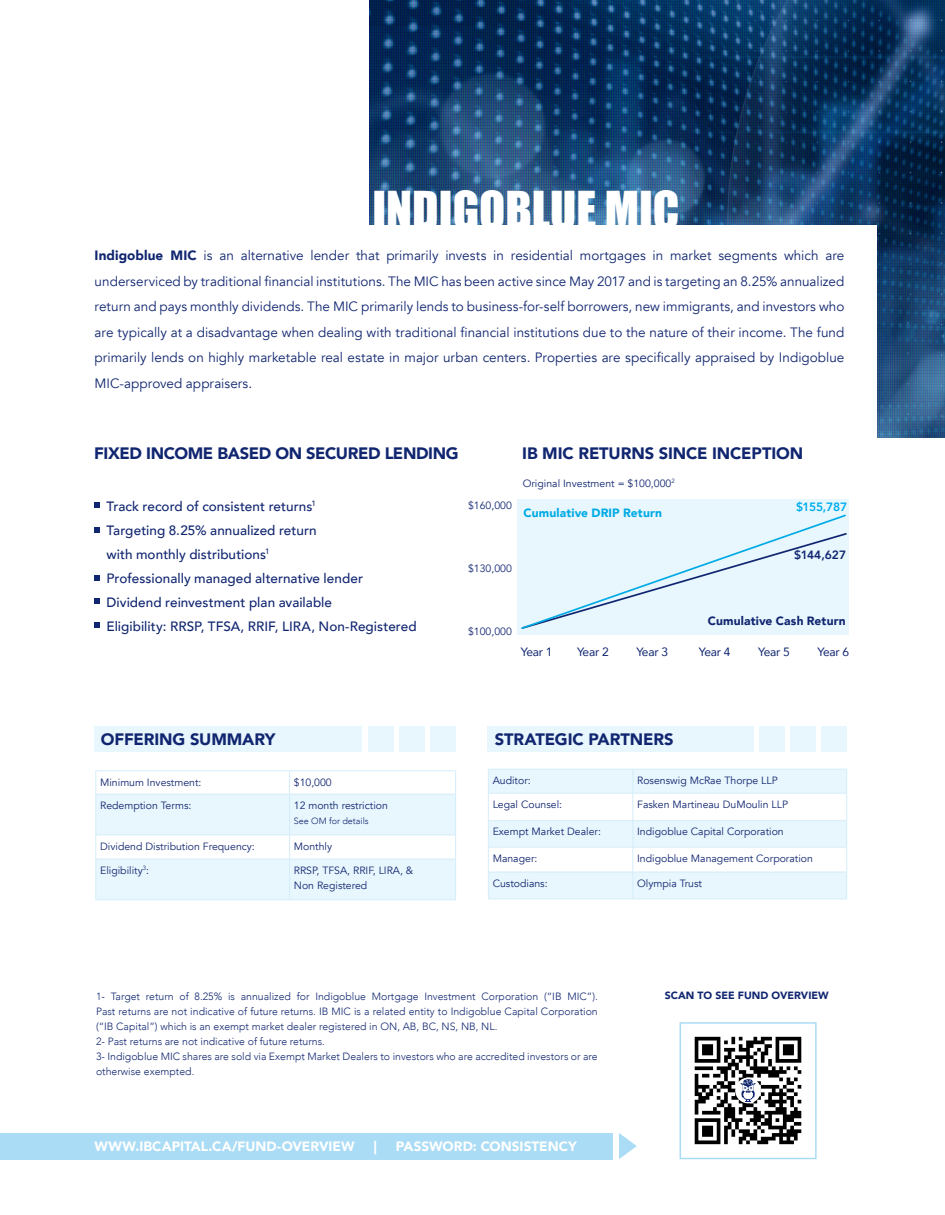
<style>
.page{position:relative;width:945px;height:1215px;background:#fff}
.page>*{position:absolute;margin:0;border:0;box-sizing:border-box;transform-origin:0 0}
.TITLE_1{font:48px "Impact";color:#fff}
.SMALL_TITLES{font:900 16.5px "Avenir";letter-spacing:-.01em;color:#112670}
.TEXT{font:13.5px/25.5px "Avenir";color:#112670;text-align:justify}
.TEXT-2{font:500 13.5px/24px "Avenir";letter-spacing:.005em;color:#112670}
.TEXT-3{font:900 13.5px "Avenir";color:#fff}
.Text{font:12px "Avenir";letter-spacing:-.02em;color:#112670}
.SMALL_TEXT{font:900 12px "Avenir";letter-spacing:.01em;color:#00abe5}
.SMALL_TEXT-2{font:900 12px "Avenir";letter-spacing:.015em;color:#112670}
.SMALL_TEXT-3{font:800 12px "Avenir";letter-spacing:-.02em;color:#00aeef}
.SMALL_TEXT-4{font:800 12px "Avenir";letter-spacing:-.005em;color:#112670}
.FOOTNOTE{font:300 10.5px/15px "Avenir";color:#112670;text-align:justify}
.FOOTNOTE-2{font:10.5px/15px "Avenir";color:#112670}
.FOOTNOTE-3{font:900 10.5px "Avenir";color:#112670}
.FOOTNOTE-4{font:300 9px "Avenir";color:#112670}
.s1{font-weight:900}
</style>
<div class="page">
<img style="left:370px;top:0;width:575px;height:438px">
<div style="left:68px;top:225px;width:810px;height:843px;background:#fff"></div>
<img style="left:694px;top:1036px;width:108px;height:109px">
<div style="left:680px;top:1022px;width:137px;height:137px;border:2px solid #aadcf6"></div>
<svg style="left:94px;top:502px;width:6px;height:6px"></svg>
<svg style="left:94px;top:527px;width:6px;height:5px"></svg>
<svg style="left:94px;top:575px;width:6px;height:5px"></svg>
<svg style="left:94px;top:599px;width:6px;height:5px"></svg>
<svg style="left:94px;top:622px;width:6px;height:5px"></svg>
<div style="left:94px;top:726px;width:268px;height:25px;background:#e8f6fd"></div>
<div style="left:368px;top:726px;width:25px;height:25px;background:#e8f6fd"></div>
<div style="left:399px;top:726px;width:26px;height:25px;background:#e8f6fd"></div>
<div style="left:430px;top:726px;width:26px;height:25px;background:#e8f6fd"></div>
<div style="left:487px;top:726px;width:266px;height:25px;background:#e8f6fd"></div>
<div style="left:759px;top:726px;width:26px;height:25px;background:#e8f6fd"></div>
<div style="left:790px;top:726px;width:26px;height:25px;background:#e8f6fd"></div>
<div style="left:821px;top:726px;width:26px;height:25px;background:#e8f6fd"></div>
<div style="left:0;top:1133px;width:613px;height:26px;background:#aadcf6"></div>
<div style="left:735px;top:1078px;width:26px;height:25px;background:#fff;border-radius:50%"></div>
<svg style="left:740px;top:1079px;width:16px;height:23px"></svg>
<div style="left:518px;top:499px;width:331px;height:136px;background:#e8f6fd"></div>
<svg style="left:521px;top:514px;width:326px;height:115px"></svg>
<svg style="left:96px;top:771px;width:360px;height:129px"></svg>
<hr style="left:96px;top:859px;width:194px;height:1px;background:#d4edfa">
<hr style="left:96px;top:859px;width:1px;height:41px;background:#d4edfa">
<hr style="left:290px;top:859px;width:166px;height:1px;background:#d4edfa">
<hr style="left:289px;top:859px;width:1px;height:41px;background:#d4edfa">
<hr style="left:455px;top:859px;width:1px;height:41px;background:#d4edfa">
<hr style="left:96px;top:900px;width:194px;height:1px;background:#d4edfa">
<hr style="left:290px;top:900px;width:166px;height:1px;background:#d4edfa">
<svg style="left:488px;top:769px;width:359px;height:130px"></svg>
<hr style="left:488px;top:899px;width:145px;height:1px;background:#d4edfa">
<hr style="left:633px;top:899px;width:214px;height:1px;background:#d4edfa">
<svg style="left:619px;top:1133px;width:18px;height:26px"></svg>
<p class="TITLE_1" style="left:372px;top:173px;width:309px">INDIGOBLUE MIC</p>
<p class="TEXT" style="left:95px;top:243px;width:751px"><span class="s1">Indigoblue MIC</span> is an alternative lender that primarily invests in residential mortgages in market segments which are underserviced by traditional financial institutions. The MIC has been active since May 2017 and is targeting an 8.25% annualized return and pays monthly dividends. The MIC primarily lends to business-for-self borrowers, new immigrants, and investors who are typically at a disadvantage when dealing with traditional financial institutions due to the nature of their income. The fund primarily lends on highly marketable real estate in major urban centers. Properties are specifically appraised by Indigoblue MIC-approved appraisers.</p>
<p class="SMALL_TITLES" style="left:94px;top:439px;width:366px">FIXED INCOME BASED ON SECURED LENDING</p>
<p class="SMALL_TITLES" style="left:522px;top:439px;width:283px">IB MIC RETURNS SINCE INCEPTION</p>
<p class="TEXT-2" style="left:106px;top:493px;width:312px">Track record of consistent returns<sup>1<br></sup>Targeting 8.25% annualized return<br>with monthly distributions<sup>1<br></sup>Professionally managed alternative lender Dividend reinvestment plan available<br>Eligibility: RRSP, TFSA, RRIF, LIRA, Non-Registered</p>
<p class="FOOTNOTE-2" style="left:468px;top:498px;width:45px">$160,000</p>
<p class="FOOTNOTE-2" style="left:523px;top:476px;width:154px">Original Investment = $100,000<sup>2</sup></p>
<p class="SMALL_TEXT" style="left:523px;top:503px;width:140px">Cumulative DRIP Return</p>
<p class="FOOTNOTE-2" style="left:468px;top:561px;width:45px">$130,000</p>
<p class="SMALL_TEXT-3" style="left:796px;top:497px;width:52px">$155,787</p>
<p class="SMALL_TEXT-4" style="left:794px;top:545px;width:53px">$144,627</p>
<p class="FOOTNOTE-2" style="left:468px;top:624px;width:45px">$100,000</p>
<p class="SMALL_TEXT-2" style="left:708px;top:610px;width:139px">Cumulative Cash Return</p>
<p class="Text" style="left:521px;top:642px;width:33px">Year 1</p>
<p class="Text" style="left:577px;top:642px;width:33px">Year 2</p>
<p class="Text" style="left:636px;top:642px;width:33px">Year 3</p>
<p class="Text" style="left:699px;top:642px;width:33px">Year 4</p>
<p class="Text" style="left:758px;top:642px;width:33px">Year 5</p>
<p class="Text" style="left:818px;top:642px;width:33px">Year 6</p>
<p class="SMALL_TITLES" style="left:101px;top:725px;width:176px">OFFERING SUMMARY</p>
<p class="SMALL_TITLES" style="left:495px;top:725px;width:180px">STRATEGIC PARTNERS</p>
<p class="FOOTNOTE-2" style="left:100px;top:775px;width:103px">Minimum Investment:</p>
<p class="FOOTNOTE-2" style="left:294px;top:775px;width:39px">$10,000</p>
<p class="FOOTNOTE-2" style="left:100px;top:798px;width:93px">Redemption Terms:</p>
<p class="FOOTNOTE-2" style="left:294px;top:798px;width:96px">12 month restriction</p>
<p class="FOOTNOTE-4" style="left:294px;top:816px;width:76px">See OM for details</p>
<p class="FOOTNOTE-2" style="left:100px;top:839px;width:156px">Dividend Distribution Frequency:</p>
<p class="FOOTNOTE-2" style="left:294px;top:839px;width:40px">Monthly</p>
<p class="FOOTNOTE-2" style="left:100px;top:863px;width:51px">Eligibility<sup>3</sup>:</p>
<p class="FOOTNOTE-2" style="left:294px;top:863px;width:121px">RRSP, TFSA, RRIF, LIRA, &amp;<br>Non Registered</p>
<p class="FOOTNOTE-2" style="left:493px;top:773px;width:40px">Auditor:</p>
<p class="FOOTNOTE-2" style="left:637px;top:773px;width:142px">Rosenswig McRae Thorpe LLP</p>
<p class="FOOTNOTE-2" style="left:493px;top:797px;width:71px">Legal Counsel:</p>
<p class="FOOTNOTE-2" style="left:637px;top:797px;width:152px">Fasken Martineau DuMoulin LLP</p>
<p class="FOOTNOTE-2" style="left:493px;top:825px;width:110px">Exempt Market Dealer:</p>
<p class="FOOTNOTE-2" style="left:637px;top:825px;width:148px">Indigoblue Capital Corporation</p>
<p class="FOOTNOTE-2" style="left:493px;top:851px;width:46px">Manager:</p>
<p class="FOOTNOTE-2" style="left:637px;top:851px;width:177px">Indigoblue Management Corporation</p>
<p class="FOOTNOTE-2" style="left:493px;top:876px;width:57px">Custodians:</p>
<p class="FOOTNOTE-2" style="left:637px;top:876px;width:66px">Olympia Trust</p>
<p class="FOOTNOTE" style="left:96px;top:989px;width:503px">1- Target return of 8.25% is annualized for Indigoblue Mortgage Investment Corporation (“IB MIC”).<br>Past returns are not indicative of future returns. IB MIC is a related entity to Indigoblue Capital Corporation (“IB Capital”) which is an exempt market dealer registered in ON, AB, BC, NS, NB, NL.</p>
<p class="FOOTNOTE" style="left:96px;top:1034px;width:231px">2- Past returns are not indicative of future returns.</p>
<p class="FOOTNOTE" style="left:96px;top:1049px;width:503px">3- Indigoblue MIC shares are sold via Exempt Market Dealers to investors who are accredited investors or are otherwise exempted.</p>
<p class="TEXT-3" style="left:94px;top:1134px;width:262px">WWW.IBCAPITAL.CA/FUND-OVERVIEW</p>
<p class="TEXT-3" style="left:374px;top:1134px;width:4px">|</p>
<p class="TEXT-3" style="left:396px;top:1134px;width:182px">PASSWORD: CONSISTENCY</p>
<p class="FOOTNOTE-3" style="left:665px;top:987px;width:165px">SCAN TO SEE FUND OVERVIEW</p>
</div>
